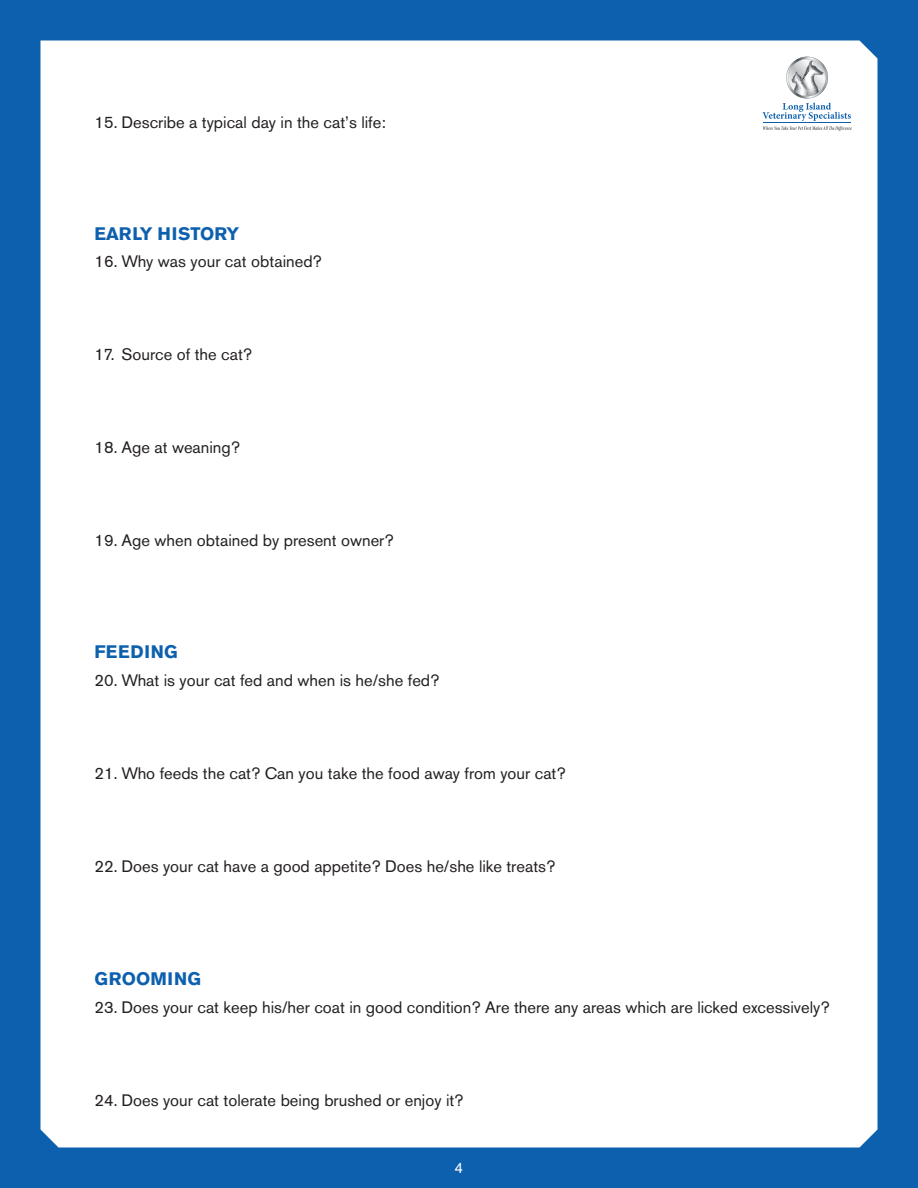
<style>
.page{position:relative;width:918px;height:1188px;background:#0d60ae}
.page>*{position:absolute;margin:0;border:0;box-sizing:border-box;transform-origin:0 0}
.t1{font:700 18px "Akzidenz Grotesk BE";color:#0d60ae}
.t2{font:700 18px "Akzidenz Grotesk BE";letter-spacing:.02em;color:#0d60ae}
.t3{font:700 18px "Akzidenz Grotesk BE";letter-spacing:.04em;color:#0d60ae}
.t4{font:16.5px "Akzidenz Grotesk BE";color:#231f20}
.t5{font:15px "Akzidenz Grotesk BE";color:#fff}
</style>
<div class="page">
<div style="left:40px;top:40px;width:838px;height:1108px;background:#fff"></div>
<svg style="left:763px;top:57px;width:89px;height:74px;background:#dfe5ea"></svg>
<p class="t4" style="left:94px;top:112px;width:293px">15. Describe a typical day in the cat’s life:</p>
<p class="t1" style="left:94px;top:223px;width:146px">EARLY HISTORY</p>
<p class="t4" style="left:94px;top:252px;width:229px">16. Why was your cat obtained?</p>
<p class="t4" style="left:94px;top:345px;width:159px">17. Source of the cat?</p>
<p class="t4" style="left:94px;top:438px;width:147px">18. Age at weaning?</p>
<p class="t4" style="left:94px;top:531px;width:301px">19. Age when obtained by present owner?</p>
<p class="t3" style="left:94px;top:641px;width:85px">FEEDING</p>
<p class="t4" style="left:94px;top:670px;width:347px">20. What is your cat fed and when is he/she fed?</p>
<p class="t4" style="left:94px;top:763px;width:473px">21. Who feeds the cat? Can you take the food away from your cat?</p>
<p class="t4" style="left:94px;top:856px;width:462px">22. Does your cat have a good appetite? Does he/she like treats?</p>
<p class="t2" style="left:94px;top:969px;width:108px">GROOMING</p>
<p class="t4" style="left:94px;top:997px;width:737px">23. Does your cat keep his/her coat in good condition? Are there any areas which are licked excessively?</p>
<p class="t4" style="left:94px;top:1090px;width:371px">24. Does your cat tolerate being brushed or enjoy it?</p>
<p class="t5" style="left:455px;top:1159px;width:10px">4</p>
</div>
